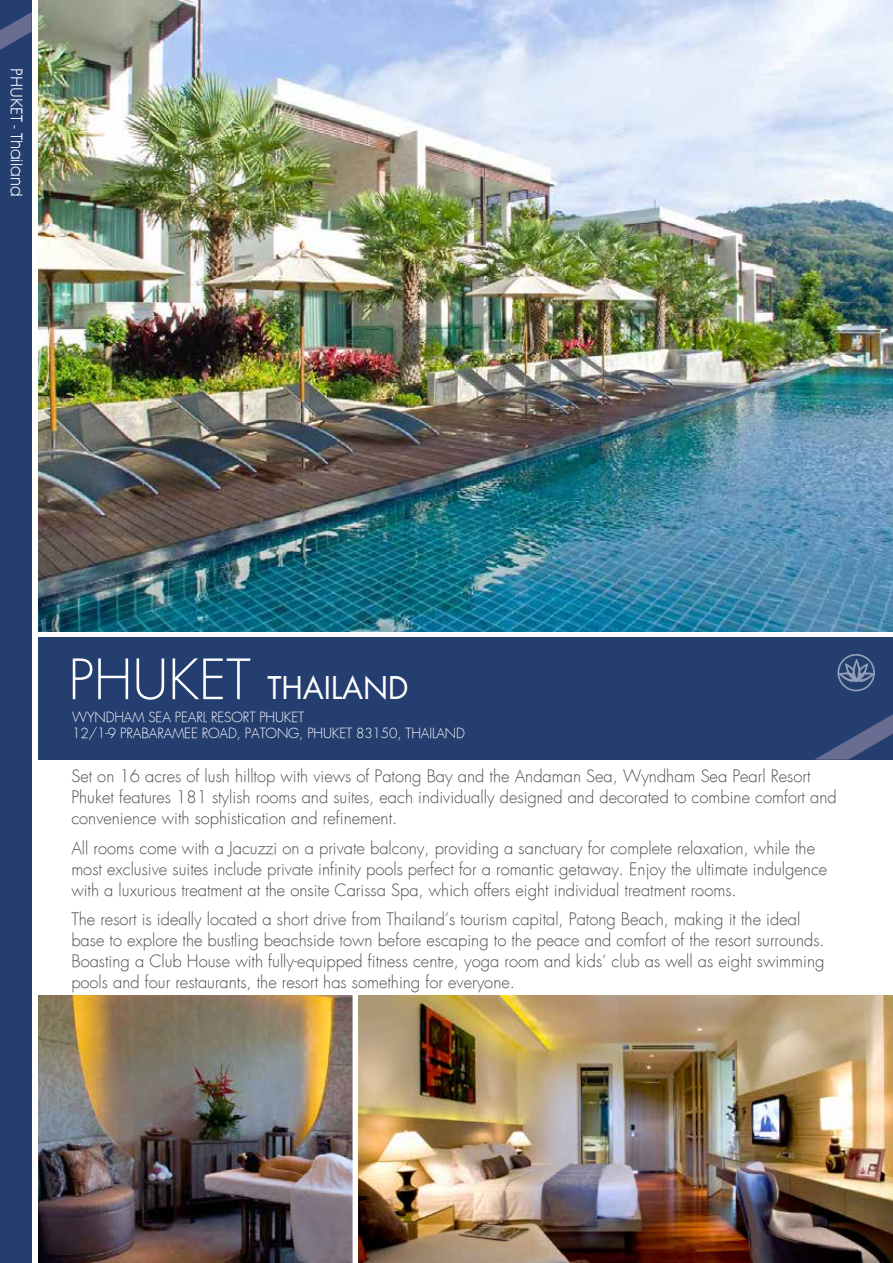
<style>
.page{position:relative;width:893px;height:1263px;background:#fff}
.page>*{position:absolute;margin:0;border:0;box-sizing:border-box;transform-origin:0 0}
.t1{font:30px "Futura";color:#fff}
.t2{font:300 16.5px/21px "Futura";color:#4d4d4f}
.t3{font:300 15px "Futura Maxi";color:#fff}
.t4{font:300 13.5px/16.2px "Futura";letter-spacing:-.01em;color:#fff}
.s1{font-weight:300;font-size:54px}
</style>
<div class="page">
<div style="left:0;top:0;width:32px;height:1263px;background:#243e70"></div>
<img style="left:38px;top:995px;width:315px;height:268px">
<div style="left:39px;top:637px;width:854px;height:122px;background:#243e70"></div>
<svg style="left:816px;top:714px;width:77px;height:45px"></svg>
<svg style="left:0;top:12px;width:32px;height:38px"></svg>
<img style="left:359px;top:995px;width:534px;height:268px">
<img style="left:38px;top:0;width:855px;height:631px">
<div style="left:837px;top:654px;width:38px;height:37px;border:2px solid #fff;border-radius:50%"></div>
<svg style="left:838px;top:659px;width:37px;height:27px"></svg>
<p class="t3" style="left:26px;top:68px;width:130px;rotate:90deg">PHUKET - Thailand</p>
<h1 class="t1" style="left:68px;top:667px;width:342px"><span class="s1">PHUKET</span> THAILAND</h1>
<p class="t4" style="left:72px;top:709px;width:394px">WYNDHAM SEA PEARL RESORT PHUKET<br>12/1-9 PRABARAMEE ROAD, PATONG, PHUKET 83150, THAILAND</p>
<p class="t2" style="left:71px;top:766px;width:767px">Set on 16 acres of lush hilltop with views of Patong Bay and the Andaman Sea, Wyndham Sea Pearl Resort<br>Phuket features 181 stylish rooms and suites, each individually designed and decorated to combine comfort and convenience with sophistication and refinement.</p>
<p class="t2" style="left:71px;top:837px;width:757px">All rooms come with a Jacuzzi on a private balcony, providing a sanctuary for complete relaxation, while the most exclusive suites include private infinity pools perfect for a romantic getaway. Enjoy the ultimate indulgence with a luxurious treatment at the onsite Carissa Spa, which offers eight individual treatment rooms.</p>
<p class="t2" style="left:71px;top:909px;width:755px">The resort is ideally located a short drive from Thailand’s tourism capital, Patong Beach, making it the ideal base to explore the bustling beachside town before escaping to the peace and comfort of the resort surrounds.<br>Boasting a Club House with fully-equipped fitness centre, yoga room and kids’ club as well as eight swimming pools and four restaurants, the resort has something for everyone.</p>
</div>
